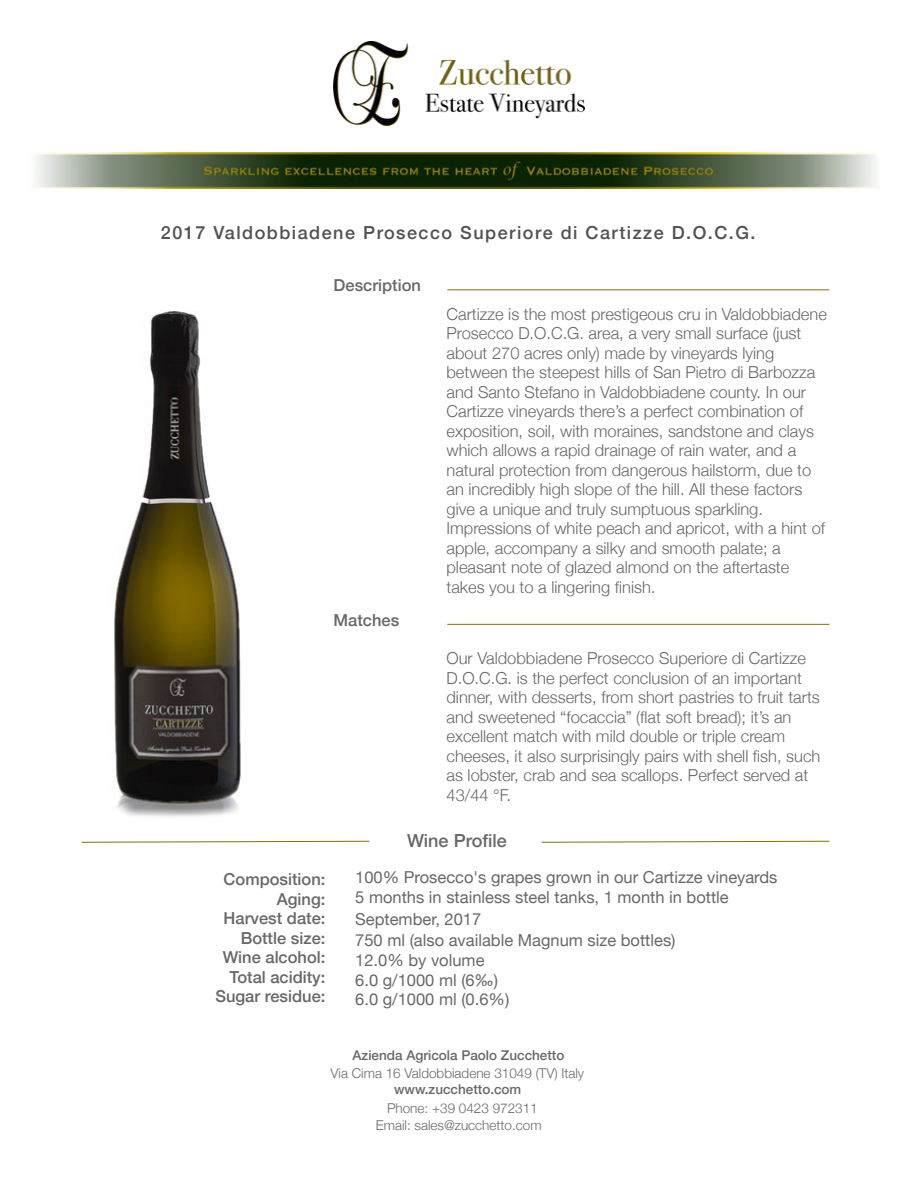
<style>
.page{position:relative;width:918px;height:1188px;background:#fff}
.page>*{position:absolute;margin:0;border:0;box-sizing:border-box;transform-origin:0 0}
.t1{font:500 18px "Helvetica Neue";letter-spacing:.085em;color:#515151}
.t2{font:500 18px "Helvetica Neue";color:#686868}
.t3{font:300 16.5px/19.5px "Helvetica Neue";color:#686868}
.t4{font:16.5px/19.8px "Helvetica Neue";color:#686868}
.t5{font:500 16.5px/19.5px "Helvetica Neue";color:#686868;text-align:right}
.t6{font:300 13.5px/16.5px "Helvetica Neue";color:#686868;text-align:center}
.t7{font:500 13.5px "Helvetica Neue";color:#686868}
</style>
<div class="page">
<img style="left:114px;top:311px;width:127px;height:506px">
<img style="left:35px;top:153px;width:843px;height:36px">
<img style="left:334px;top:42px;width:250px;height:83px">
<hr style="left:447px;top:289px;width:382px;height:1px;background:#827100">
<hr style="left:447px;top:624px;width:382px;height:1px;background:#827100">
<svg style="left:541px;top:840px;width:289px;height:3px"></svg>
<svg style="left:81px;top:840px;width:289px;height:3px"></svg>
<p class="t1" style="left:161px;top:221px;width:596px">2017 Valdobbiadene Prosecco Superiore di Cartizze D.O.C.G.</p>
<p class="t5" style="left:334px;top:275px;width:89px">Description</p>
<p class="t5" style="left:334px;top:610px;width:67px">Matches</p>
<p class="t3" style="left:447px;top:304px;width:382px">Cartizze is the most prestigeous cru in Valdobbiadene Prosecco D.O.C.G. area, a very small surface (just about 270 acres only) made by vineyards lying between the steepest hills of San Pietro di Barbozza and Santo Stefano in Valdobbiadene county. In our Cartizze vineyards there’s a perfect combination of exposition, soil, with moraines, sandstone and clays which allows a rapid drainage of rain water, and a natural protection from dangerous hailstorm, due to an incredibly high slope of the hill. All these factors give a unique and truly sumptuous sparkling.<br>Impressions of white peach and apricot, with a hint of apple, accompany a silky and smooth palate; a pleasant note of glazed almond on the aftertaste takes you to a lingering finish.</p>
<p class="t3" style="left:447px;top:648px;width:376px">Our Valdobbiadene Prosecco Superiore di Cartizze D.O.C.G. is the perfect conclusion of an important dinner, with desserts, from short pastries to fruit tarts and sweetened “focaccia” (flat soft bread); it’s an excellent match with mild double or triple cream cheeses, it also surprisingly pairs with shell fish, such as lobster, crab and sea scallops. Perfect served at 43/44 °F.</p>
<p class="t2" style="left:407px;top:829px;width:101px">Wine Profile</p>
<p class="t5" style="left:215px;top:869px;width:112px">Composition:<br>Aging:<br>Harvest date:<br>Bottle size:<br>Wine alcohol:<br>Total acidity:<br>Sugar residue:</p>
<p class="t4" style="left:355px;top:867px;width:424px">100% Prosecco's grapes grown in our Cartizze vineyards<br>5 months in stainless steel tanks, 1 month in bottle</p>
<p class="t4" style="left:355px;top:908px;width:322px;line-height:21.5px">September, 2017<br>750 ml (also available Magnum size bottles)</p>
<p class="t4" style="left:355px;top:950px;width:156px">12.0% by volume<br>6.0 g/1000 ml (6‰)<br>6.0 g/1000 ml (0.6%)</p>
<p class="t7" style="left:353px;top:1047px;width:213px">Azienda Agricola Paolo Zucchetto</p>
<p class="t7" style="left:394px;top:1081px;width:129px">www.zucchetto.com</p>
<p class="t6" style="left:331px;top:1064px;width:255px">Via Cima 16 Valdobbiadene 31049 (TV) Italy</p>
<p class="t6" style="left:376px;top:1100px;width:167px">Phone: +39 0423 972311<br>Email: sales@zucchetto.com</p>
</div>
